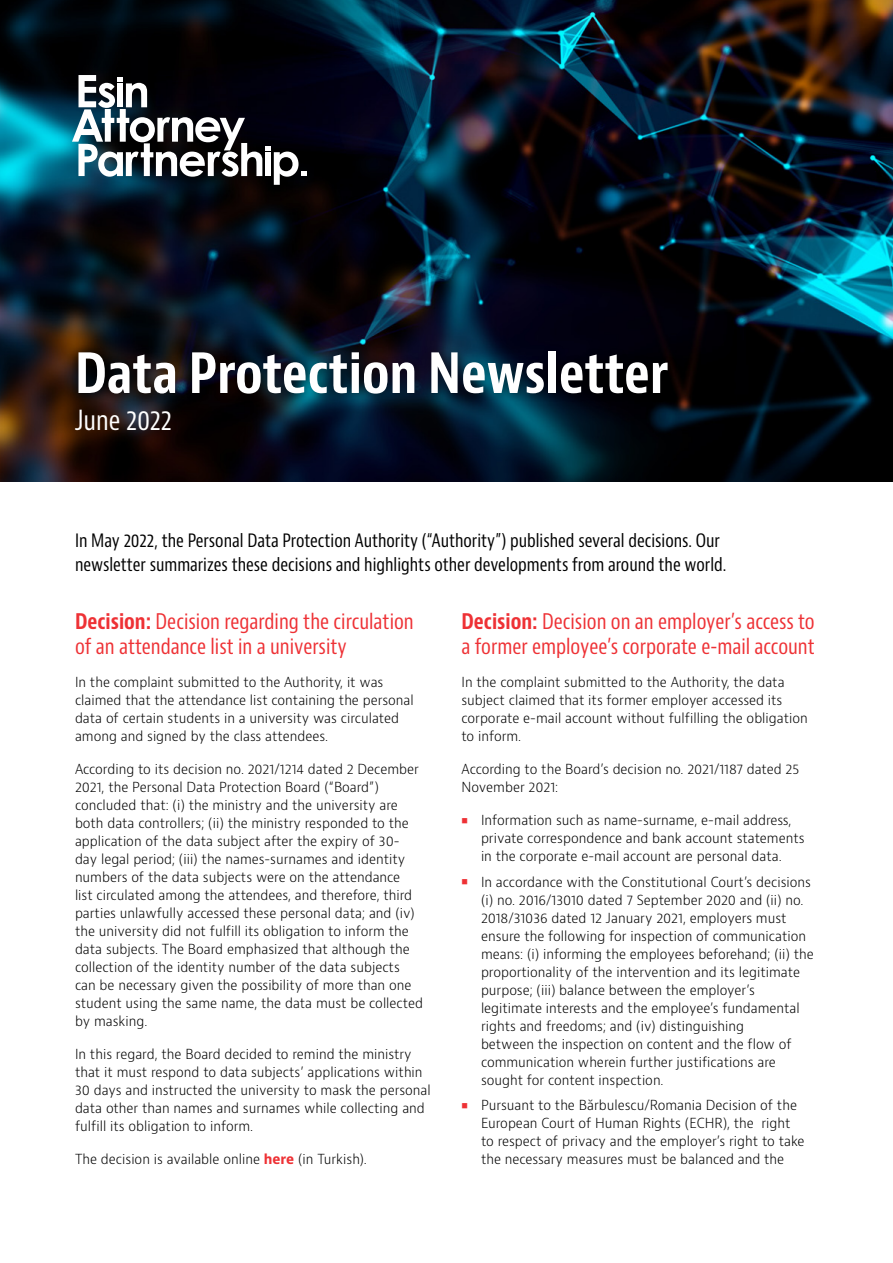
<style>
.page{position:relative;width:893px;height:1263px;background:#fff}
.page>*{position:absolute;margin:0;border:0;box-sizing:border-box;transform-origin:0 0}
.t1{font:700 condensed 54px "Baker Mc Kenzie Bernini";color:#fff}
.t2{font:condensed 27px "Baker Mc Kenzie Bernini";letter-spacing:-.005em;color:#fff}
.t3{font:condensed 21px/25.5px "Baker Mc Kenzie Bernini";color:#ee3135}
.t4{font:condensed 18px/24px "Baker Mc Kenzie Bernini";color:#000}
.t5{font:300 13.5px/18px "Baker Mc Kenzie Bernini";color:#000}
.s1{font-weight:700}
.s2{font-weight:700;color:#ee3135}
</style>
<div class="page">
<img style="left:0;top:0;width:893px;height:481px">
<svg style="left:72px;top:75px;width:234px;height:110px"></svg>
<div style="left:71px;top:343px;width:606px;height:61px;background:#000;opacity:.5"></div>
<h1 class="t1" style="left:75px;top:340px;width:595px">Data Protection Newsletter</h1>
<h2 class="t2" style="left:75px;top:404px;width:99px">June 2022</h2>
<h3 class="t4" style="left:75px;top:529px;width:653px">In May 2022, the Personal Data Protection Authority (“Authority”) published several decisions. Our newsletter summarizes these decisions and highlights other developments from around the world.</h3>
<h3 class="t3" style="left:75px;top:609px;width:340px"><span class="s1">Decision:</span> Decision regarding the circulation of an attendance list in a university</h3>
<p class="t5" style="left:75px;top:674px;width:340px">In the complaint submitted to the Authority, it was claimed that the attendance list containing the personal data of certain students in a university was circulated among and signed by the class attendees.</p>
<p class="t5" style="left:75px;top:761px;width:349px">According to its decision no. 2021/1214 dated 2 December 2021, the Personal Data Protection Board (“Board”) concluded that: (i) the ministry and the university are both data controllers; (ii) the ministry responded to the application of the data subject after the expiry of 30- day legal period; (iii) the names-surnames and identity numbers of the data subjects were on the attendance<br>list circulated among the attendees, and therefore, third parties unlawfully accessed these personal data; and (iv) the university did not fulfill its obligation to inform the data subjects. The Board emphasized that although the collection of the identity number of the data subjects can be necessary given the possibility of more than one student using the same name, the data must be collected by masking.</p>
<p class="t5" style="left:75px;top:1046px;width:357px">In this regard, the Board decided to remind the ministry that it must respond to data subjects’ applications within 30 days and instructed the university to mask the personal data other than names and surnames while collecting and fulfill its obligation to inform.</p>
<p class="t5" style="left:75px;top:1151px;width:293px">The decision is available online <span class="s2">here</span> (in Turkish).</p>
<h3 class="t3" style="left:461px;top:609px;width:355px"><span class="s1">Decision:</span> Decision on an employer’s access to a former employee’s corporate e-mail account</h3>
<p class="t5" style="left:461px;top:674px;width:348px">In the complaint submitted to the Authority, the data subject claimed that its former employer accessed its corporate e-mail account without fulfilling the obligation to inform.</p>
<p class="t5" style="left:461px;top:761px;width:339px">According to the Board’s decision no. 2021/1187 dated 25<br>November 2021:</p>
<p class="t5" style="left:481px;top:812px;width:325px">Information such as name-surname, e-mail address, private correspondence and bank account statements in the corporate e-mail account are personal data.</p>
<p class="t5" style="left:481px;top:873px;width:334px">In accordance with the Constitutional Court’s decisions (i) no. 2016/13010 dated 7 September 2020 and (ii) no.<br>2018/31036 dated 12 January 2021, employers must ensure the following for inspection of communication means: (i) informing the employees beforehand; (ii) the proportionality of the intervention and its legitimate purpose; (iii) balance between the employer’s legitimate interests and the employee’s fundamental rights and freedoms; and (iv) distinguishing<br>between the inspection on content and the flow of communication wherein further justifications are sought for content inspection.</p>
<p class="t5" style="left:481px;top:1097px;width:325px">Pursuant to the Bărbulescu/Romania Decision of the European Court of Human Rights (ECHR), the right to respect of privacy and the employer’s right to take the necessary measures must be balanced and the</p>
</div>
